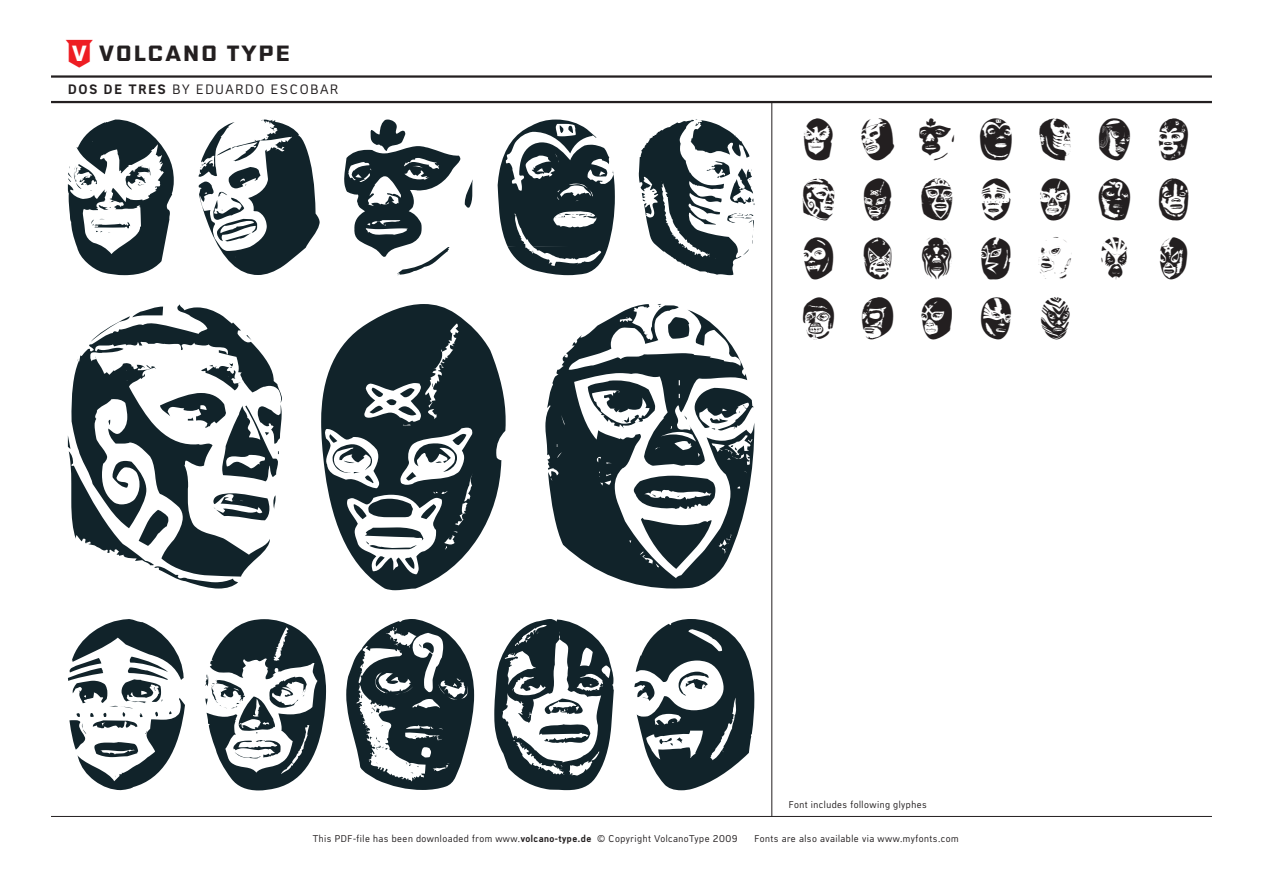
<style>
.page{position:relative;width:1263px;height:893px;background:#fff}
.page>*{position:absolute;margin:0;border:0;box-sizing:border-box;transform-origin:0 0}
.t1{font:42px/59.6px "Dosdetres";letter-spacing:.695em;color:#231f20;text-align:justify}
.t2{font:22.05px "Volcano Logo";color:#ee1d23}
.t3{font:13.5px "Copy";letter-spacing:.12em;color:#231f20}
.t4{font:9.75px "Copy";letter-spacing:.05em;color:#231f20}
.s1{color:#231f20}
.s2{font-weight:700}
</style>
<div class="page">
<svg style="left:68px;top:119px;width:686px;height:156px"></svg>
<svg style="left:68px;top:304px;width:687px;height:286px"></svg>
<svg style="left:68px;top:619px;width:686px;height:171px"></svg>
<hr style="left:51px;top:816px;width:1161px;height:1px;background:#231f20">
<hr style="left:51px;top:101px;width:1161px;height:2px;background:#231f20">
<hr style="left:771px;top:102px;width:1px;height:714px;background:#231f20">
<hr style="left:51px;top:75px;width:1161px;height:3px;background:#231f20">
<h2 class="t2" style="left:64px;top:40px;width:233px">1<span class="s1">2</span></h2>
<h3 class="t3" style="left:68px;top:81px;width:272px"><span class="s2">DOS DE TRES</span> BY EDUARDO ESCOBAR</h3>
<h1 class="t1" style="left:804px;top:110px;width:30px">A</h1>
<h1 class="t1" style="left:803px;top:110px;width:387px;text-indent:59px">BCDEFG HIJKLMN OPQRSTU VWXYZ</h1>
<p class="t4" style="left:789px;top:799px;width:139px">Font includes following glyphes</p>
<p class="t4" style="left:313px;top:833px;width:426px">This PDF-file has been downloaded from www.<span class="s2">volcano-type.de</span> © Copyright VolcanoType 2009</p>
<p class="t4" style="left:754px;top:833px;width:206px">Fonts are also available via www.myfonts.com</p>
</div>
